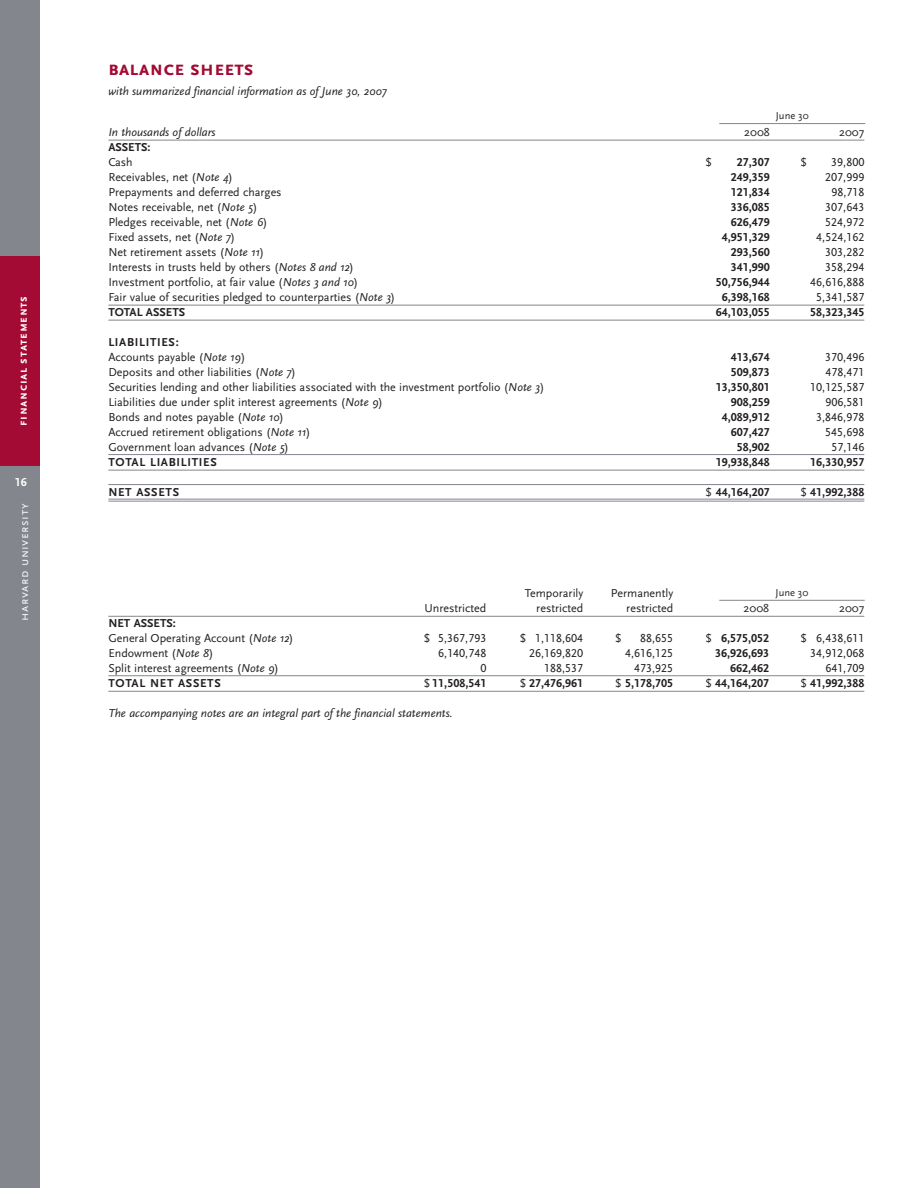
<style>
.page{position:relative;width:918px;height:1188px;background:#fff}
.page>*{position:absolute;margin:0;border:0;box-sizing:border-box;transform-origin:0 0}
.t1{font:700 21px "Scala Sans Caps";color:#a30a34}
.t2{font:12px/15px "Scala Sans";color:#231f20}
.t3{font:12px "Scala Sans LF";color:#231f20}
.t4{font:700 12px "Scala Sans LF";color:#231f20}
.t5{font:italic 12px "Scala Sans";color:#231f20}
.t6{font:700 12px "Scala Sans Figures";color:#231f20}
.t7{font:700 12px "Scala Sans";letter-spacing:.055em;color:#231f20}
.t8{font:700 12px "Scala Sans Caps";letter-spacing:.05em;color:#fff}
.t9{font:12px "Scala Sans Caps";letter-spacing:.05em;color:#fff}
.t10{font:700 12px "Scala Sans";color:#231f20}
.t11{font:700 12px "Scala Sans Figures";color:#fff}
.t12{font:10.5px "Scala Sans";color:#231f20}
.s1{font-style:italic}
.s2{font-weight:700}
.s3{font-family:"Scala Sans LF";font-weight:400}
.s4{font-family:"Scala Sans"}
.s5{font-family:"Scala Sans";font-weight:400}
</style>
<div class="page">
<div style="left:0;top:0;width:40px;height:1188px;background:#83868c"></div>
<div style="left:0;top:256px;width:40px;height:210px;background:#a30a34"></div>
<hr style="left:108px;top:140px;width:756px;height:1px;background:#83868c">
<hr style="left:108px;top:305px;width:756px;height:1px;background:#83868c">
<hr style="left:108px;top:320px;width:756px;height:1px;background:#83868c">
<hr style="left:108px;top:454px;width:756px;height:1px;background:#83868c">
<hr style="left:108px;top:470px;width:756px;height:1px;background:#83868c">
<hr style="left:108px;top:484px;width:756px;height:1px;background:#83868c">
<hr style="left:108px;top:499px;width:756px;height:1px;background:#83868c">
<hr style="left:108px;top:501px;width:756px;height:1px;background:#83868c">
<hr style="left:719px;top:600px;width:146px;height:1px;background:#83868c">
<hr style="left:719px;top:123px;width:146px;height:1px;background:#83868c">
<hr style="left:108px;top:616px;width:756px;height:1px;background:#83868c">
<hr style="left:108px;top:675px;width:756px;height:1px;background:#83868c">
<hr style="left:108px;top:691px;width:756px;height:1px;background:#83868c">
<p class="t8" style="left:16px;top:426px;width:131px;rotate:-90deg">financial statements</p>
<p class="t11" style="left:15px;top:475px;width:13px">16</p>
<p class="t9" style="left:17px;top:621px;width:119px;rotate:-90deg">harvard university</p>
<h1 class="t1" style="left:108px;top:55px;width:147px">balance sheets</h1>
<p class="t5" style="left:108px;top:83px;width:280px">with summarized financial information as of June 30, 2007</p>
<p class="t5" style="left:108px;top:124px;width:109px">In thousands of dollars</p>
<p class="t2" style="left:744px;top:125px;width:27px">2008</p>
<p class="t2" style="left:839px;top:125px;width:27px">2007</p>
<p class="t7" style="left:108px;top:139px;width:44px">ASSETS:</p>
<p class="t2" style="left:108px;top:155px;width:26px">Cash</p>
<p class="t2" style="left:705px;top:155px;width:8px">$</p>
<p class="t4" style="left:737px;top:157px;width:35px">27,307</p>
<p class="t3" style="left:801px;top:157px;width:8px">$</p>
<p class="t3" style="left:831px;top:157px;width:35px">39,800</p>
<p class="t2" style="left:108px;top:170px;width:126px">Receivables, net (<span class="s1">Note 4</span>)</p>
<p class="t4" style="left:731px;top:172px;width:41px">249,359</p>
<p class="t3" style="left:825px;top:172px;width:41px">207,999</p>
<p class="t2" style="left:108px;top:185px;width:175px">Prepayments and deferred charges</p>
<p class="t4" style="left:731px;top:187px;width:41px">121,834</p>
<p class="t3" style="left:831px;top:187px;width:35px">98,718</p>
<p class="t2" style="left:108px;top:200px;width:151px">Notes receivable, net (<span class="s1">Note 5</span>)</p>
<p class="t4" style="left:731px;top:202px;width:41px">336,085</p>
<p class="t3" style="left:825px;top:202px;width:41px">307,643</p>
<p class="t2" style="left:108px;top:215px;width:161px">Pledges receivable, net (<span class="s1">Note 6</span>)</p>
<p class="t4" style="left:731px;top:217px;width:41px">626,479</p>
<p class="t3" style="left:825px;top:217px;width:41px">524,972</p>
<p class="t2" style="left:108px;top:230px;width:128px">Fixed assets, net (<span class="s1">Note 7</span>)</p>
<p class="t4" style="left:722px;top:232px;width:50px">4,951,329</p>
<p class="t3" style="left:816px;top:232px;width:50px">4,524,162</p>
<p class="t2" style="left:108px;top:245px;width:158px">Net retirement assets (<span class="s1">Note 11</span>)</p>
<p class="t4" style="left:731px;top:247px;width:41px">293,560</p>
<p class="t3" style="left:825px;top:247px;width:41px">303,282</p>
<p class="t2" style="left:108px;top:260px;width:247px">Interests in trusts held by others (<span class="s1">Notes 8 and 12</span>)</p>
<p class="t4" style="left:731px;top:262px;width:41px">341,990</p>
<p class="t3" style="left:825px;top:262px;width:41px">358,294</p>
<p class="t2" style="left:108px;top:275px;width:251px">Investment portfolio, at fair value (<span class="s1">Notes 3 and 10</span>)</p>
<p class="t4" style="left:716px;top:277px;width:56px">50,756,944</p>
<p class="t3" style="left:810px;top:277px;width:56px">46,616,888</p>
<p class="t2" style="left:108px;top:290px;width:288px">Fair value of securities pledged to counterparties (<span class="s1">Note 3</span>)</p>
<p class="t4" style="left:722px;top:292px;width:50px">6,398,168</p>
<p class="t3" style="left:816px;top:292px;width:50px">5,341,587</p>
<p class="t10" style="left:108px;top:304px;width:78px">TOTAL ASSETS</p>
<p class="t4" style="left:716px;top:307px;width:56px">64,103,055</p>
<p class="t4" style="left:810px;top:307px;width:56px">58,323,345</p>
<p class="t2" style="left:108px;top:335px;width:139px"><span class="s2">LIABILITIES:<br></span>Accounts payable (<span class="s1">Note 19</span>)</p>
<p class="t12" style="left:776px;top:112px;width:34px">June 30</p>
<p class="t4" style="left:731px;top:352px;width:41px">413,674</p>
<p class="t3" style="left:825px;top:352px;width:41px">370,496</p>
<p class="t2" style="left:108px;top:365px;width:189px">Deposits and other liabilities (<span class="s1">Note 7</span>)</p>
<p class="t4" style="left:731px;top:367px;width:41px">509,873</p>
<p class="t3" style="left:825px;top:367px;width:41px">478,471</p>
<p class="t2" style="left:108px;top:380px;width:438px">Securities lending and other liabilities associated with the investment portfolio (<span class="s1">Note 3</span>)</p>
<p class="t4" style="left:716px;top:382px;width:56px">13,350,801</p>
<p class="t3" style="left:810px;top:382px;width:56px">10,125,587</p>
<p class="t2" style="left:108px;top:395px;width:276px">Liabilities due under split interest agreements (<span class="s1">Note 9</span>)</p>
<p class="t4" style="left:731px;top:397px;width:41px">908,259</p>
<p class="t3" style="left:825px;top:397px;width:41px">906,581</p>
<p class="t2" style="left:108px;top:410px;width:177px">Bonds and notes payable (<span class="s1">Note 10</span>)</p>
<p class="t4" style="left:722px;top:412px;width:50px">4,089,912</p>
<p class="t3" style="left:816px;top:412px;width:50px">3,846,978</p>
<p class="t2" style="left:108px;top:425px;width:204px">Accrued retirement obligations (<span class="s1">Note 11</span>)</p>
<p class="t4" style="left:731px;top:427px;width:41px">607,427</p>
<p class="t3" style="left:825px;top:427px;width:41px">545,698</p>
<p class="t2" style="left:108px;top:440px;width:182px">Government loan advances (<span class="s1">Note 5</span>)</p>
<p class="t4" style="left:737px;top:442px;width:35px">58,902</p>
<p class="t3" style="left:831px;top:442px;width:35px">57,146</p>
<p class="t7" style="left:108px;top:454px;width:110px">TOTAL LIABILITIES</p>
<p class="t6" style="left:716px;top:454px;width:56px">19,938,848</p>
<p class="t6" style="left:810px;top:454px;width:56px">16,330,957</p>
<p class="t7" style="left:108px;top:484px;width:72px">NET ASSETS</p>
<p class="t6" style="left:705px;top:484px;width:66px"><span class="s3">$</span> 44,164,207</p>
<p class="t6" style="left:801px;top:484px;width:65px"><span class="s3">$</span> 41,992,388</p>
<p class="t2" style="left:525px;top:586px;width:60px">Temporarily</p>
<p class="t2" style="left:611px;top:586px;width:64px">Permanently</p>
<p class="t12" style="left:776px;top:588px;width:34px">June 30</p>
<p class="t2" style="left:108px;top:616px;width:187px"><span class="s2">NET ASSETS:<br></span>General Operating Account (<span class="s1">Note 12</span>)</p>
<p class="t2" style="left:425px;top:601px;width:63px">Unrestricted</p>
<p class="t2" style="left:536px;top:601px;width:48px">restricted</p>
<p class="t2" style="left:626px;top:601px;width:48px">restricted</p>
<p class="t2" style="left:744px;top:601px;width:27px">2008</p>
<p class="t2" style="left:839px;top:601px;width:27px">2007</p>
<p class="t3" style="left:424px;top:633px;width:64px">$ 5,367,793</p>
<p class="t3" style="left:520px;top:633px;width:65px"><span class="s4">$</span> 1,118,604</p>
<p class="t2" style="left:615px;top:631px;width:8px">$</p>
<p class="t3" style="left:640px;top:633px;width:35px">88,655</p>
<p class="t4" style="left:705px;top:633px;width:65px"><span class="s5">$</span> 6,575,052</p>
<p class="t3" style="left:801px;top:633px;width:65px"><span class="s4">$</span> 6,438,611</p>
<p class="t2" style="left:108px;top:646px;width:107px">Endowment (<span class="s1">Note 8</span>)</p>
<p class="t3" style="left:438px;top:648px;width:50px">6,140,748</p>
<p class="t3" style="left:529px;top:648px;width:56px">26,169,820</p>
<p class="t3" style="left:625px;top:648px;width:50px">4,616,125</p>
<p class="t4" style="left:715px;top:648px;width:56px">36,926,693</p>
<p class="t3" style="left:810px;top:648px;width:56px">34,912,068</p>
<p class="t2" style="left:108px;top:661px;width:172px">Split interest agreements (<span class="s1">Note 9</span>)</p>
<p class="t3" style="left:480px;top:663px;width:7px">0</p>
<p class="t3" style="left:544px;top:663px;width:41px">188,537</p>
<p class="t3" style="left:634px;top:663px;width:41px">473,925</p>
<p class="t4" style="left:730px;top:663px;width:41px">662,462</p>
<p class="t3" style="left:825px;top:663px;width:41px">641,709</p>
<p class="t7" style="left:108px;top:676px;width:114px">TOTAL NET ASSETS</p>
<p class="t6" style="left:424px;top:676px;width:64px"><span class="s3">$</span> 11,508,541</p>
<p class="t6" style="left:520px;top:676px;width:65px"><span class="s3">$</span> 27,476,961</p>
<p class="t6" style="left:615px;top:676px;width:59px"><span class="s3">$</span> 5,178,705</p>
<p class="t6" style="left:705px;top:676px;width:65px"><span class="s3">$</span> 44,164,207</p>
<p class="t6" style="left:801px;top:676px;width:65px"><span class="s3">$</span> 41,992,388</p>
<p class="t5" style="left:108px;top:706px;width:346px">The accompanying notes are an integral part of the financial statements.</p>
</div>
